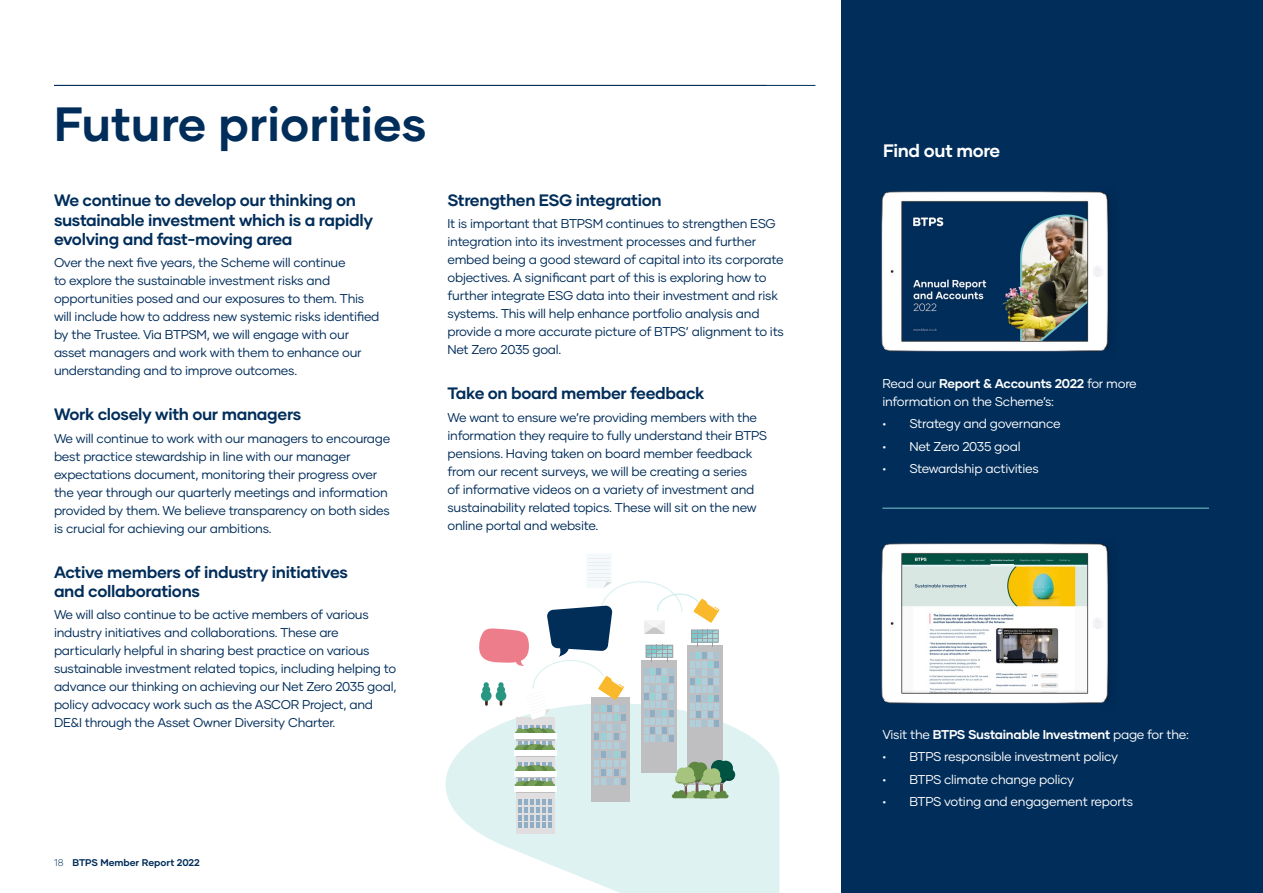
<style>
.page{position:relative;width:1263px;height:893px;background:#fff}
.page>*{position:absolute;margin:0;border:0;box-sizing:border-box;transform-origin:0 0}
.t1{font:700 48px "Gilmer";color:#002d5a}
.t2{font:700 18px "Gilmer";letter-spacing:-.02em;color:#fff}
.t3{font:700 16.5px/19.5px "Gilmer";letter-spacing:-.02em;color:#002d5a}
.t4{font:12.75px/18px "Gilmer";letter-spacing:-.02em;color:#002d5a}
.t5{font:12.75px/18px "Gilmer";letter-spacing:-.02em;color:#fff}
.t6{font:700 12.75px "Gilmer";letter-spacing:-.02em;color:#fff}
.t7{font:700 9.75px "Gilmer";color:#002d5a}
.s1{font-weight:300}
.s2{font-weight:700}
.s3{font-weight:400}
</style>
<div class="page">
<hr style="left:54px;top:85px;width:761px;height:1px;background:#002d5a">
<div style="left:841px;top:0;width:422px;height:893px;background:#002d5a"></div>
<img style="left:881px;top:191px;width:229px;height:161px">
<img style="left:881px;top:543px;width:229px;height:161px">
<hr style="left:882px;top:508px;width:327px;height:1px;background:#7bc9cf">
<svg style="left:446px;top:727px;width:333px;height:166px;fill:#def2f2"></svg>
<div style="left:516px;top:717px;width:38px;height:117px;background:#e0dede"></div>
<svg style="left:478px;top:554px;width:256px;height:274px"></svg>
<h1 class="t1" style="left:54px;top:94px;width:374px">Future priorities</h1>
<p class="t3" style="left:54px;top:190px;width:321px">We continue to develop our thinking on sustainable investment which is a rapidly evolving and fast-moving area</p>
<p class="t4" style="left:54px;top:254px;width:327px">Over the next five years, the Scheme will continue<br>to explore the sustainable investment risks and opportunities posed and our exposures to them. This will include how to address new systemic risks identified by the Trustee. Via BTPSM, we will engage with our asset managers and work with them to enhance our understanding and to improve outcomes.</p>
<p class="t3" style="left:54px;top:405px;width:249px">Work closely with our managers</p>
<p class="t4" style="left:54px;top:429px;width:338px">We will continue to work with our managers to encourage best practice stewardship in line with our manager expectations document, monitoring their progress over the year through our quarterly meetings and information provided by them. We believe transparency on both sides is crucial for achieving our ambitions.</p>
<p class="t3" style="left:54px;top:562px;width:296px">Active members of industry initiatives and collaborations</p>
<p class="t4" style="left:54px;top:606px;width:344px">We will also continue to be active members of various industry initiatives and collaborations. These are particularly helpful in sharing best practice on various sustainable investment related topics, including helping to advance our thinking on achieving our Net Zero 2035 goal, policy advocacy work such as the ASCOR Project, and DE&amp;I through the Asset Owner Diversity Charter.</p>
<p class="t3" style="left:447px;top:190px;width:216px">Strengthen ESG integration</p>
<p class="t4" style="left:447px;top:215px;width:338px">It is important that BTPSM continues to strengthen ESG integration into its investment processes and further embed being a good steward of capital into its corporate objectives. A significant part of this is exploring how to further integrate ESG data into their investment and risk systems. This will help enhance portfolio analysis and provide a more accurate picture of BTPS’ alignment to its Net Zero 2035 goal.</p>
<p class="t3" style="left:447px;top:384px;width:258px">Take on board member feedback</p>
<p class="t4" style="left:447px;top:408px;width:321px">We want to ensure we’re providing members with the information they require to fully understand their BTPS pensions. Having taken on board member feedback from our recent surveys, we will be creating a series<br>of informative videos on a variety of investment and sustainability related topics. These will sit on the new online portal and website.</p>
<p class="t7" style="left:54px;top:857px;width:147px"><span class="s1">18</span> BTPS Member Report 2022</p>
<h2 class="t2" style="left:883px;top:139px;width:119px">Find out more</h2>
<p class="t5" style="left:882px;top:374px;width:256px">Read our <span class="s2">Report &amp; Accounts 2022</span> for more information on the Scheme’s:</p>
<p class="t5" style="left:882px;top:415px;width:180px">• Strategy and governance</p>
<p class="t5" style="left:882px;top:437px;width:140px">• Net Zero 2035 goal</p>
<p class="t5" style="left:882px;top:459px;width:158px">• Stewardship activities</p>
<p class="t6" style="left:882px;top:727px;width:308px"><span class="s3">Visit the</span> BTPS Sustainable Investment <span class="s3">page for the:</span></p>
<p class="t5" style="left:882px;top:748px;width:237px">• BTPS responsible investment policy</p>
<p class="t5" style="left:882px;top:770px;width:193px">• BTPS climate change policy</p>
<p class="t5" style="left:882px;top:792px;width:252px">• BTPS voting and engagement reports</p>
</div>
